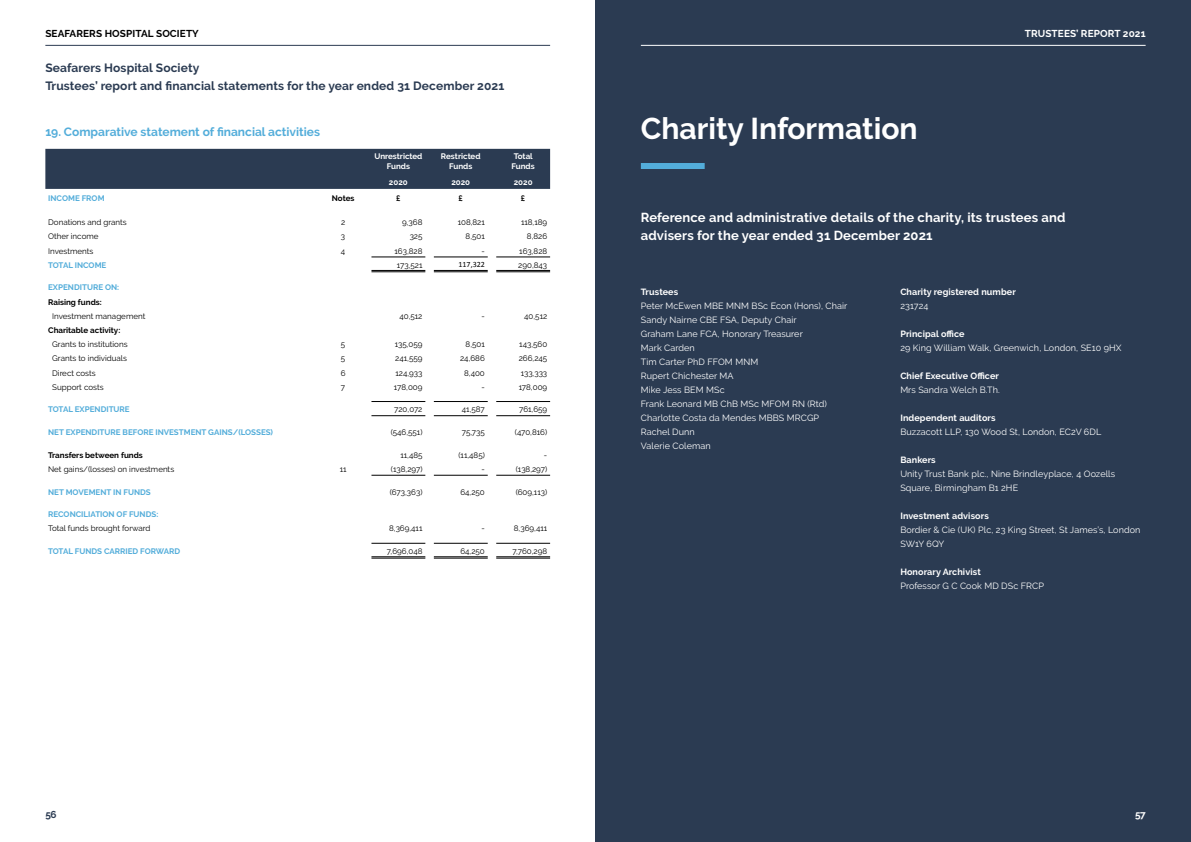
<style>
.page{position:relative;width:1191px;height:842px;background:#fff}
.page>*{position:absolute;margin:0;border:0;box-sizing:border-box;transform-origin:0 0}
.t1{font:700 30px "Raleway";color:#fff}
.t2{font:700 13px/18px "Raleway";letter-spacing:.01em;color:#fff}
.t3{font:700 12px/18px "Raleway";letter-spacing:.01em;color:#2b3b52}
.t4{font:700 12px "Raleway";color:#53adda}
.t5{font:700 10px "Raleway";letter-spacing:.01em;color:#000}
.t6{font:700 10px "Raleway";letter-spacing:.01em;color:#fff}
.t7{font:700 10px "Raleway";color:#2b3b52}
.t8{font:9px/14px "Raleway";letter-spacing:.01em;color:#fff}
.t9{font:700 9px "Raleway";letter-spacing:.01em;color:#fff}
.t10{font:8px "Raleway";color:#000}
.t11{font:700 8px "Raleway";color:#53adda}
.t12{font:700 8px "Raleway";color:#000}
.t13{font:700 8px/9.6px "Raleway";color:#fff;text-align:center}
.t14{font:8px "Calibri";color:#000}
</style>
<div class="page">
<hr style="left:45px;top:45px;width:505px;height:1px;background:#2b3b52">
<div style="left:45px;top:149px;width:505px;height:40px;background:#2b3b52"></div>
<hr style="left:371px;top:256px;width:54px;height:1px;background:#000">
<hr style="left:434px;top:256px;width:54px;height:1px;background:#000">
<hr style="left:496px;top:256px;width:54px;height:1px;background:#000">
<hr style="left:371px;top:270px;width:54px;height:1px;background:#000">
<hr style="left:371px;top:271px;width:54px;height:1px;background:#000">
<hr style="left:434px;top:270px;width:54px;height:1px;background:#000">
<hr style="left:434px;top:271px;width:54px;height:1px;background:#000">
<hr style="left:496px;top:270px;width:54px;height:1px;background:#000">
<hr style="left:496px;top:271px;width:54px;height:1px;background:#000">
<hr style="left:371px;top:401px;width:54px;height:1px;background:#000">
<hr style="left:434px;top:401px;width:54px;height:1px;background:#000">
<hr style="left:496px;top:401px;width:54px;height:1px;background:#000">
<hr style="left:371px;top:415px;width:54px;height:1px;background:#000">
<hr style="left:434px;top:415px;width:54px;height:1px;background:#000">
<hr style="left:496px;top:415px;width:54px;height:1px;background:#000">
<hr style="left:371px;top:556px;width:54px;height:1px;background:#000">
<hr style="left:371px;top:558px;width:54px;height:1px;background:#000">
<hr style="left:434px;top:556px;width:54px;height:1px;background:#000">
<hr style="left:434px;top:558px;width:54px;height:1px;background:#000">
<hr style="left:496px;top:556px;width:54px;height:1px;background:#000">
<hr style="left:496px;top:558px;width:54px;height:1px;background:#000">
<hr style="left:371px;top:543px;width:54px;height:1px;background:#000">
<hr style="left:434px;top:543px;width:54px;height:1px;background:#000">
<hr style="left:496px;top:543px;width:54px;height:1px;background:#000">
<hr style="left:371px;top:475px;width:54px;height:1px;background:#000">
<hr style="left:434px;top:475px;width:54px;height:1px;background:#000">
<hr style="left:496px;top:475px;width:54px;height:1px;background:#000">
<div style="left:595px;top:0;width:596px;height:842px;background:#2b3b52"></div>
<div style="left:641px;top:163px;width:63px;height:6px;background:#53adda"></div>
<hr style="left:641px;top:45px;width:504px;height:1px;background:#fff">
<p class="t5" style="left:45px;top:28px;width:155px">SEAFARERS HOSPITAL SOCIETY</p>
<h3 class="t3" style="left:45px;top:58px;width:460px">Seafarers Hospital Society<br>Trustees’ report and financial statements for the year ended 31 December 2021</h3>
<h3 class="t4" style="left:45px;top:125px;width:276px">19. Comparative statement of financial activities</h3>
<p class="t13" style="left:374px;top:152px;width:50px">Unrestricted<br>Funds</p>
<p class="t13" style="left:441px;top:152px;width:41px">Restricted<br>Funds</p>
<p class="t13" style="left:511px;top:152px;width:25px;text-align:left">Total<br>Funds</p>
<p class="t13" style="left:389px;top:177px;width:20px">2020</p>
<p class="t13" style="left:451px;top:177px;width:20px">2020</p>
<p class="t13" style="left:514px;top:177px;width:20px">2020</p>
<p class="t11" style="left:48px;top:194px;width:58px">INCOME FROM</p>
<p class="t12" style="left:332px;top:194px;width:24px">Notes</p>
<p class="t12" style="left:396px;top:194px;width:6px">£</p>
<p class="t12" style="left:458px;top:194px;width:6px">£</p>
<p class="t12" style="left:521px;top:194px;width:6px">£</p>
<p class="t10" style="left:48px;top:218px;width:80px">Donations and grants</p>
<p class="t10" style="left:341px;top:218px;width:6px">2</p>
<p class="t10" style="left:402px;top:218px;width:22px">9,368</p>
<p class="t10" style="left:458px;top:218px;width:29px">108,821</p>
<p class="t10" style="left:521px;top:218px;width:28px">118,189</p>
<p class="t10" style="left:48px;top:232px;width:52px">Other income</p>
<p class="t10" style="left:341px;top:232px;width:6px">3</p>
<p class="t10" style="left:410px;top:232px;width:14px">325</p>
<p class="t10" style="left:465px;top:232px;width:21px">8,501</p>
<p class="t10" style="left:527px;top:232px;width:22px">8,826</p>
<p class="t10" style="left:48px;top:246px;width:47px">Investments</p>
<p class="t10" style="left:341px;top:246px;width:6px">4</p>
<p class="t10" style="left:394px;top:246px;width:29px">163,828</p>
<p class="t10" style="left:481px;top:246px;width:5px">-</p>
<p class="t10" style="left:519px;top:246px;width:29px">163,828</p>
<p class="t11" style="left:48px;top:260px;width:60px">TOTAL INCOME</p>
<p class="t10" style="left:397px;top:260px;width:27px">173,521</p>
<p class="t14" style="left:458px;top:259px;width:28px">117,322</p>
<p class="t10" style="left:518px;top:260px;width:30px">290,843</p>
<p class="t11" style="left:48px;top:283px;width:73px">EXPENDITURE ON:</p>
<p class="t12" style="left:48px;top:297px;width:55px">Raising funds:</p>
<p class="t10" style="left:52px;top:311px;width:95px">Investment management</p>
<p class="t10" style="left:399px;top:311px;width:25px">40,512</p>
<p class="t10" style="left:481px;top:311px;width:5px">-</p>
<p class="t10" style="left:524px;top:311px;width:25px">40,512</p>
<p class="t12" style="left:48px;top:326px;width:74px">Charitable activity:</p>
<p class="t10" style="left:52px;top:340px;width:77px">Grants to institutions</p>
<p class="t10" style="left:341px;top:340px;width:6px">5</p>
<p class="t10" style="left:395px;top:340px;width:29px">135,059</p>
<p class="t10" style="left:465px;top:340px;width:21px">8,501</p>
<p class="t10" style="left:519px;top:340px;width:29px">143,560</p>
<p class="t10" style="left:52px;top:354px;width:76px">Grants to individuals</p>
<p class="t10" style="left:341px;top:354px;width:6px">5</p>
<p class="t10" style="left:395px;top:354px;width:29px">241,559</p>
<p class="t10" style="left:460px;top:354px;width:26px">24,686</p>
<p class="t10" style="left:519px;top:354px;width:30px">266,245</p>
<p class="t10" style="left:52px;top:368px;width:45px">Direct costs</p>
<p class="t10" style="left:341px;top:368px;width:6px">6</p>
<p class="t10" style="left:395px;top:368px;width:28px">124,933</p>
<p class="t10" style="left:464px;top:368px;width:22px">8,400</p>
<p class="t10" style="left:520px;top:368px;width:28px">133,333</p>
<p class="t10" style="left:52px;top:382px;width:53px">Support costs</p>
<p class="t10" style="left:341px;top:382px;width:6px">7</p>
<p class="t10" style="left:394px;top:382px;width:30px">178,009</p>
<p class="t10" style="left:481px;top:382px;width:5px">-</p>
<p class="t10" style="left:518px;top:382px;width:30px">178,009</p>
<p class="t11" style="left:48px;top:405px;width:83px">TOTAL EXPENDITURE</p>
<p class="t10" style="left:394px;top:405px;width:30px">720,072</p>
<p class="t10" style="left:462px;top:405px;width:24px">41,587</p>
<p class="t10" style="left:519px;top:405px;width:30px">761,659</p>
<p class="t11" style="left:48px;top:428px;width:226px">NET EXPENDITURE BEFORE INVESTMENT GAINS/(LOSSES)</p>
<p class="t10" style="left:391px;top:428px;width:33px">(546,551)</p>
<p class="t10" style="left:462px;top:428px;width:24px">75,735</p>
<p class="t10" style="left:515px;top:428px;width:34px">(470,816)</p>
<p class="t12" style="left:48px;top:450px;width:96px">Transfers between funds</p>
<p class="t10" style="left:400px;top:450px;width:24px">11,485</p>
<p class="t10" style="left:458px;top:450px;width:28px">(11,485)</p>
<p class="t10" style="left:544px;top:450px;width:5px">-</p>
<p class="t10" style="left:48px;top:464px;width:128px">Net gains/(losses) on investments</p>
<p class="t10" style="left:340px;top:464px;width:8px">11</p>
<p class="t10" style="left:391px;top:464px;width:33px">(138,297)</p>
<p class="t10" style="left:481px;top:464px;width:5px">-</p>
<p class="t10" style="left:516px;top:464px;width:33px">(138,297)</p>
<p class="t11" style="left:48px;top:487px;width:104px">NET MOVEMENT IN FUNDS</p>
<p class="t10" style="left:390px;top:487px;width:34px">(673,363)</p>
<p class="t10" style="left:460px;top:487px;width:26px">64,250</p>
<p class="t10" style="left:516px;top:487px;width:33px">(609,113)</p>
<p class="t11" style="left:48px;top:510px;width:112px">RECONCILIATION OF FUNDS:</p>
<p class="t10" style="left:48px;top:524px;width:104px">Total funds brought forward</p>
<p class="t10" style="left:389px;top:524px;width:35px">8,369,411</p>
<p class="t10" style="left:481px;top:524px;width:5px">-</p>
<p class="t10" style="left:514px;top:524px;width:35px">8,369,411</p>
<p class="t11" style="left:48px;top:547px;width:134px">TOTAL FUNDS CARRIED FORWARD</p>
<p class="t10" style="left:387px;top:547px;width:37px">7,696,048</p>
<p class="t10" style="left:460px;top:547px;width:26px">64,250</p>
<p class="t10" style="left:512px;top:547px;width:36px">7,760,298</p>
<p class="t7" style="left:45px;top:809px;width:13px">56</p>
<h1 class="t1" style="left:641px;top:111px;width:278px">Charity Information</h1>
<p class="t6" style="left:1024px;top:28px;width:122px">TRUSTEES’ REPORT 2021</p>
<h2 class="t2" style="left:641px;top:208px;width:426px">Reference and administrative details of the charity, its trustees and advisers for the year ended 31 December 2021</h2>
<p class="t9" style="left:641px;top:286px;width:39px">Trustees</p>
<p class="t8" style="left:641px;top:299px;width:208px">Peter McEwen MBE MNM BSc Econ (Hons), Chair<br>Sandy Nairne CBE FSA, Deputy Chair<br>Graham Lane FCA, Honorary Treasurer<br>Mark Carden<br>Tim Carter PhD FFOM MNM<br>Rupert Chichester MA<br>Mike Jess BEM MSc<br>Frank Leonard MB ChB MSc MFOM RN (Rtd)<br>Charlotte Costa da Mendes MBBS MRCGP<br>Rachel Dunn<br>Valerie Coleman</p>
<p class="t9" style="left:900px;top:286px;width:117px">Charity registered number</p>
<p class="t8" style="left:900px;top:299px;width:30px">231724</p>
<p class="t9" style="left:900px;top:329px;width:66px">Principal office</p>
<p class="t8" style="left:900px;top:341px;width:223px">29 King William Walk, Greenwich, London, SE10 9HX</p>
<p class="t9" style="left:900px;top:371px;width:100px">Chief Executive Officer</p>
<p class="t8" style="left:900px;top:383px;width:101px">Mrs Sandra Welch B.Th.</p>
<p class="t9" style="left:900px;top:413px;width:97px">Independent auditors</p>
<p class="t8" style="left:900px;top:425px;width:202px">Buzzacott LLP, 130 Wood St, London, EC2V 6DL</p>
<p class="t9" style="left:900px;top:455px;width:37px">Bankers</p>
<p class="t8" style="left:900px;top:467px;width:216px">Unity Trust Bank plc., Nine Brindleyplace, 4 Oozells<br>Square, Birmingham B1 2HE</p>
<p class="t9" style="left:900px;top:511px;width:90px">Investment advisors</p>
<p class="t8" style="left:900px;top:523px;width:242px">Bordier &amp; Cie (UK) Plc, 23 King Street, St James’s, London<br>SW1Y 6QY</p>
<p class="t9" style="left:900px;top:567px;width:82px">Honorary Archivist</p>
<p class="t8" style="left:900px;top:579px;width:145px">Professor G C Cook MD DSc FRCP</p>
<p class="t6" style="left:1135px;top:809px;width:12px">57</p>
</div>
